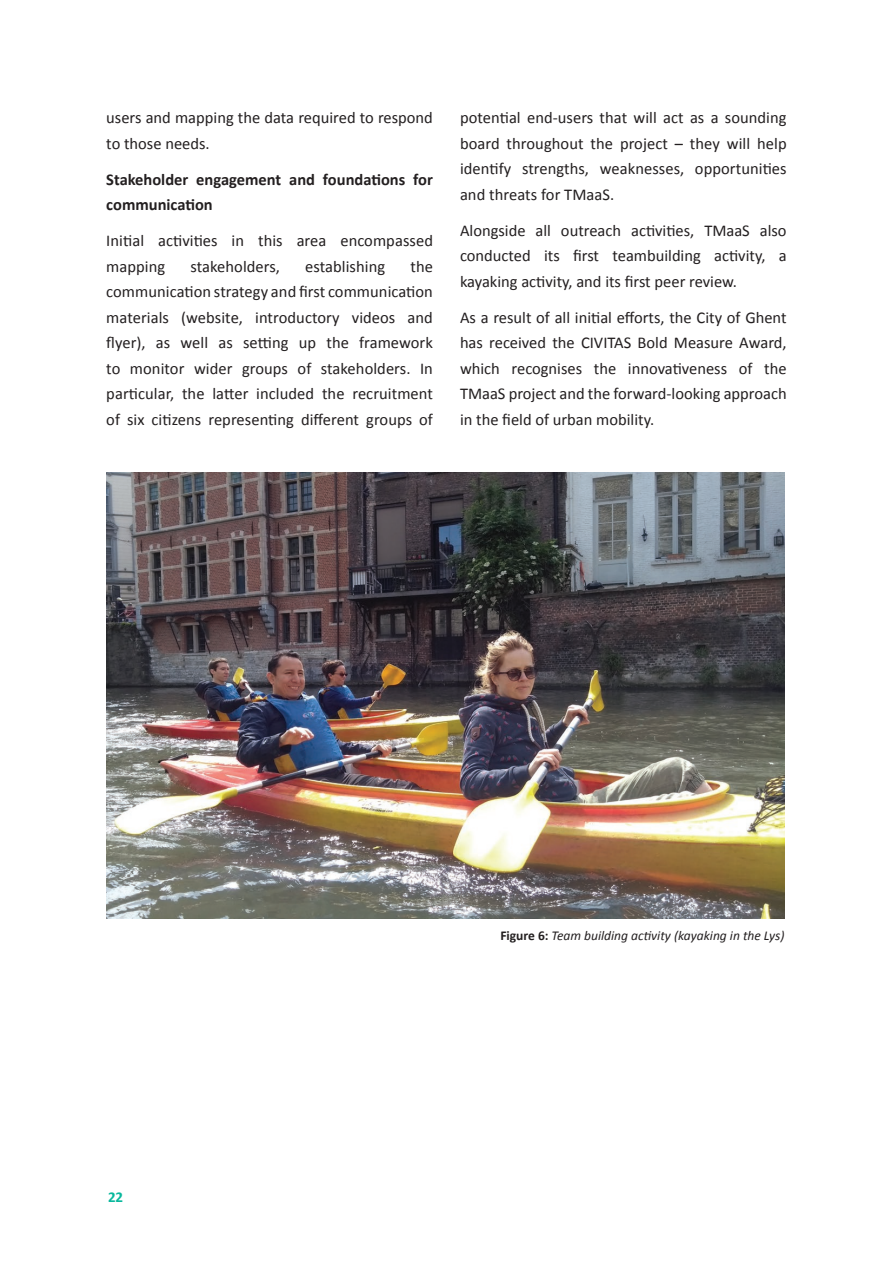
<style>
.page{position:relative;width:893px;height:1263px;background:#fff}
.page>*{position:absolute;margin:0;border:0;box-sizing:border-box;transform-origin:0 0}
.Para{font:16.5px/25.5px "Calibri";color:#231f20;text-align:justify}
.Para-2{font:700 16.5px/25.5px "Calibri";color:#231f20}
.t1{font:700 15px "Calibri";color:#09b89d}
.TableFigureCaption{font:italic 13.5px "Calibri";color:#231f20}
.s1{font-weight:700;font-style:normal}
</style>
<div class="page">
<img style="left:106px;top:473px;width:678px;height:445px">
<p class="Para" style="left:106px;top:105px;width:328px">users and mapping the data required to respond to those needs.</p>
<p class="Para-2" style="left:106px;top:167px;width:328px">Stakeholder engagement and foundations for communication</p>
<p class="Para" style="left:106px;top:228px;width:328px">Initial activities in this area encompassed mapping</p>
<p class="Para" style="left:106px;top:254px;width:328px;text-indent:304px">the communication strategy and first communication materials (website, introductory videos and flyer), as well as setting up the framework to monitor wider groups of stakeholders. In particular, the latter included the recruitment of six citizens representing different groups of</p>
<p class="Para" style="left:190px;top:254px;width:91px">stakeholders,</p>
<p class="Para" style="left:305px;top:254px;width:81px">establishing</p>
<p class="Para" style="left:460px;top:105px;width:328px">potential end-users that will act as a sounding board throughout the project – they will help identify strengths, weaknesses, opportunities and threats for TMaaS.</p>
<p class="Para" style="left:460px;top:218px;width:328px">Alongside all outreach activities, TMaaS also conducted its first teambuilding activity, a kayaking activity, and its first peer review.</p>
<p class="Para" style="left:460px;top:305px;width:328px">As a result of all initial efforts, the City of Ghent has received the CIVITAS Bold Measure Award, which recognises the innovativeness of the TMaaS project and the forward-looking approach in the field of urban mobility.</p>
<p class="t1" style="left:108px;top:1187px;width:17px">22</p>
<p class="TableFigureCaption" style="left:500px;top:926px;width:286px"><span class="s1">Figure 6:</span> Team building activity (kayaking in the Lys)</p>
</div>
